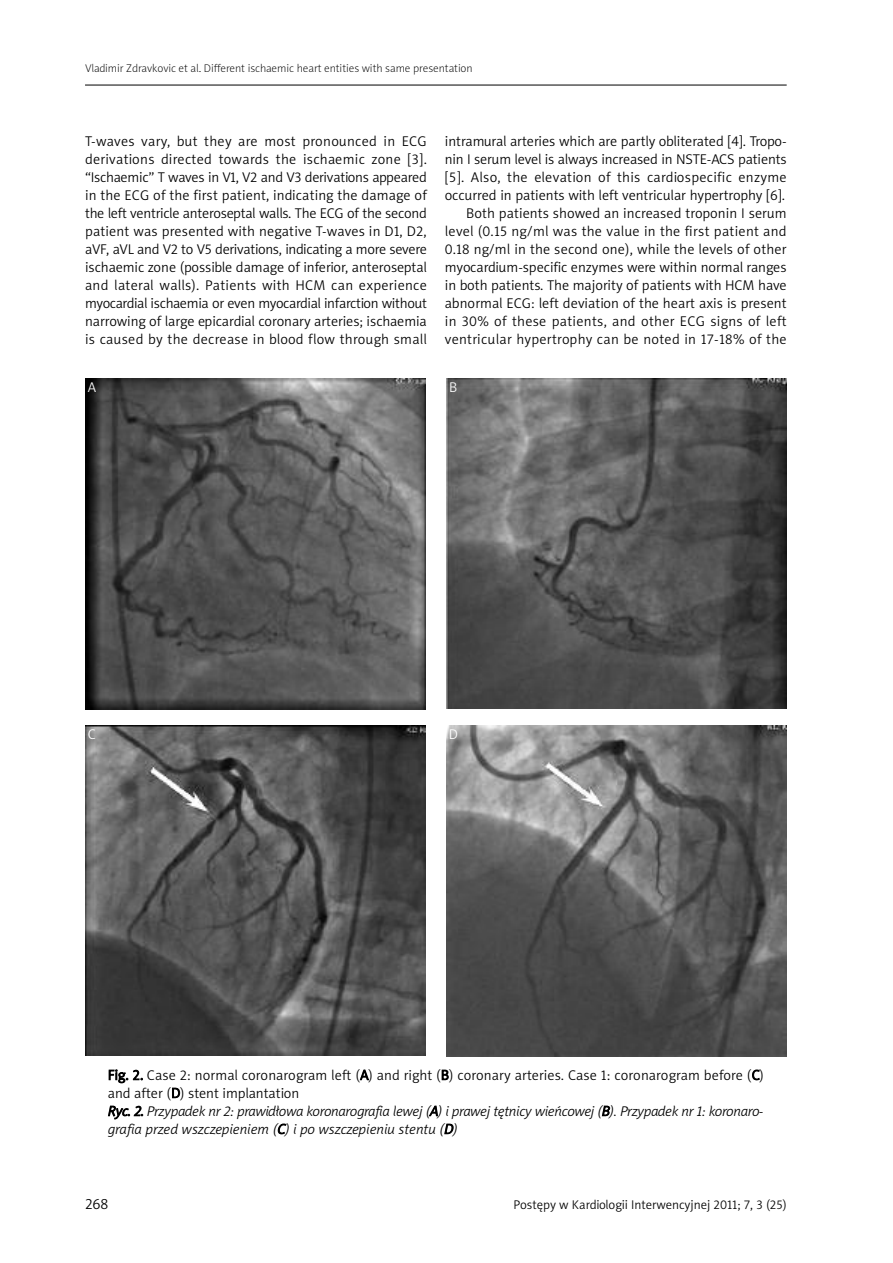
<style>
.page{position:relative;width:893px;height:1263px;background:#fff}
.page>*{position:absolute;margin:0;border:0;box-sizing:border-box;transform-origin:0 0}
.t1{font:15px "Naomi Sans EFNPS Light";color:#000}
.t2{font:14.25px/18px "Naomi Sans EFNPS Light";letter-spacing:.005em;color:#000;text-align:justify}
.t3{font:italic 14.25px/18px "Naomi Sans EFNPS Light";letter-spacing:-.02em;color:#000}
.t4{font:14.25px "Naomi Sans EFNPS Light";color:#fff}
.t5{font:12.75px "Naomi Sans EFNPS Light";color:#000}
.t6{font:11.25px "Naomi Sans EFNPS Thin";color:#000}
</style>
<div class="page">
<hr style="left:85px;top:85px;width:702px;height:1px;background:#000">
<img style="left:85px;top:379px;width:340px;height:330px">
<img style="left:446px;top:379px;width:341px;height:330px">
<img style="left:85px;top:725px;width:340px;height:331px">
<img style="left:446px;top:725px;width:341px;height:331px">
<p class="t6" style="left:85px;top:64px;width:389px">Vladimir Zdravkovic et al. Different ischaemic heart entities with same presentation</p>
<p class="t2" style="left:85px;top:134px;width:343px">T-waves vary, but they are most pronounced in ECG derivations directed towards the ischaemic zone [3]. “Ischaemic” T waves in V1, V2 and V3 derivations appeared in the ECG of the first patient, indicating the damage of the left ventricle anteroseptal walls. The ECG of the second patient was presented with negative T-waves in D1, D2, aVF, aVL and V2 to V5 derivations, indicating a more severe ischaemic zone (possible damage of inferior, anteroseptal and lateral walls). Patients with HCM can experience myocardial ischaemia or even myocardial infarction without narrowing of large epicardial coronary arteries; ischaemia is caused by the decrease in blood flow through small</p>
<p class="t2" style="left:445px;top:134px;width:343px;text-align:right">intramural arteries which are partly obliterated [4]. Tropo&shy;nin I serum level is always increased in NSTE-ACS patients [5]. Also, the elevation of this cardiospecific enzyme occurred in patients with left ventricular hypertrophy [6].<br>Both patients showed an increased troponin I serum level (0.15 ng/ml was the value in the first patient and 0.18 ng/ml in the second one), while the levels of other myocardium-specific enzymes were within normal ranges in both patients. The majority of patients with HCM have abnormal ECG: left deviation of the heart axis is present in 30% of these patients, and other ECG signs of left ventricular hypertrophy can be noted in 17-18% of the</p>
<p class="t4" style="left:88px;top:382px;width:10px">A</p>
<p class="t4" style="left:449px;top:382px;width:10px">B</p>
<p class="t4" style="left:88px;top:729px;width:10px">C</p>
<p class="t4" style="left:449px;top:729px;width:11px">D</p>
<p class="t2" style="left:108px;top:1067px;width:658px">Fig. 2. Case 2: normal coronarogram left (A) and right (B) coronary arteries. Case 1: coronarogram before (C) and after (D) stent implantation</p>
<p class="t3" style="left:108px;top:1103px;width:657px">Ryc. 2. Przypadek nr 2: prawidłowa koronarografia lewej (A) i prawej tętnicy wieńcowej (B). Przypadek nr 1: koronaro&shy;grafia przed wszczepieniem (C) i po wszczepieniu stentu (D)</p>
<p class="t1" style="left:85px;top:1198px;width:25px">268</p>
<p class="t5" style="left:513px;top:1199px;width:275px">Postępy w Kardiologii Interwencyjnej 2011; 7, 3 (25)</p>
</div>
